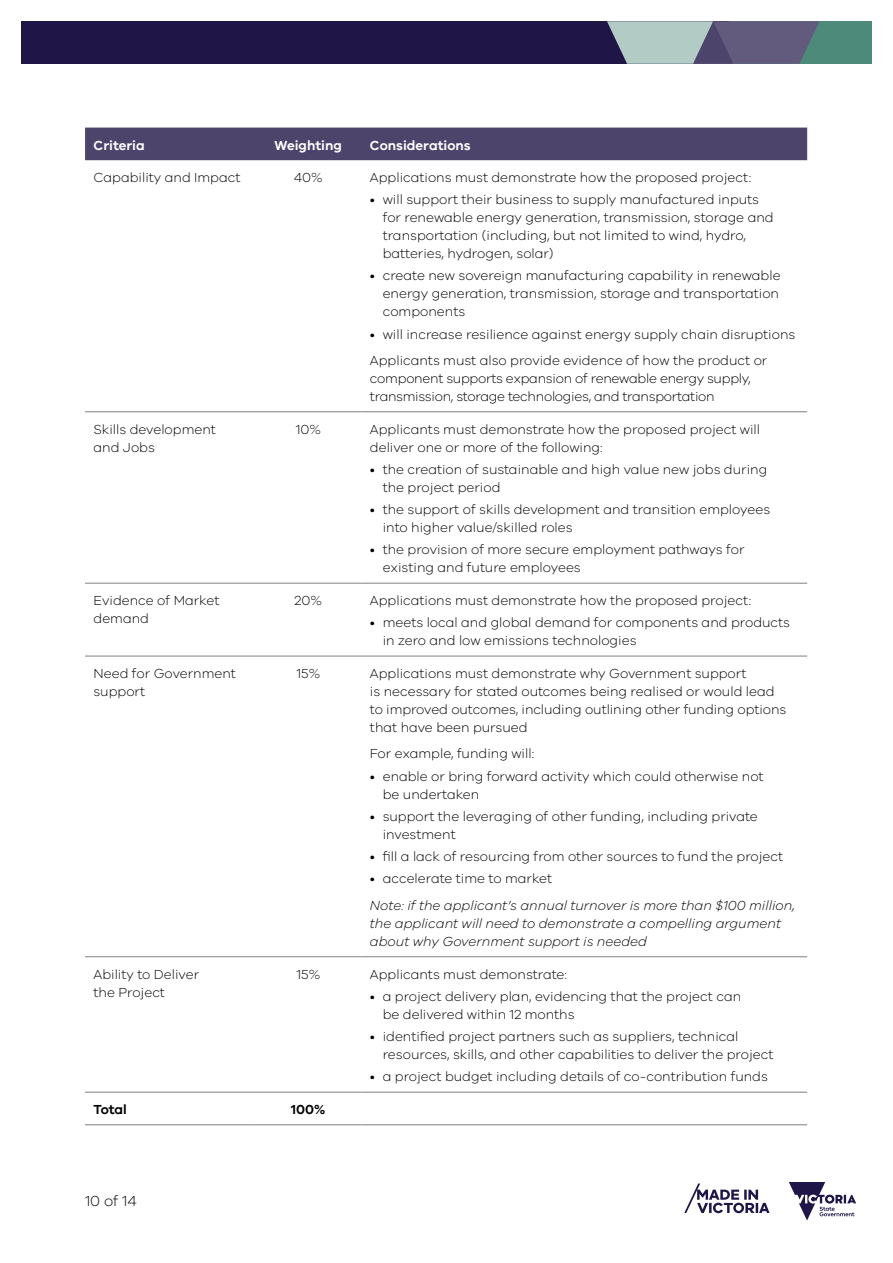
<style>
.page{position:relative;width:893px;height:1263px;background:#fff}
.page>*{position:absolute;margin:0;border:0;box-sizing:border-box;transform-origin:0 0}
.t1{font:300 15px "VIC";color:#000}
.t2{font:300 13.5px/18px "VIC";color:#000}
.t3{font:italic 300 13.5px/18px "VIC";color:#000}
.t4{font:300 13.5px/18px "VIC";letter-spacing:-.02em;color:#000}
.t5{font:600 13.5px "VIC";color:#fff}
.t6{font:600 13.5px "VIC";color:#000}
</style>
<div class="page">
<div style="left:21px;top:21px;width:851px;height:43px;background:#201547"></div>
<div style="left:729px;top:21px;width:143px;height:43px;background:#4d8a79"></div>
<svg style="left:607px;top:21px;width:213px;height:43px"></svg>
<svg style="left:789px;top:1182px;width:67px;height:38px"></svg>
<svg style="left:684px;top:1183px;width:86px;height:30px"></svg>
<div style="left:85px;top:128px;width:722px;height:32px;background:#4d446c"></div>
<hr style="left:85px;top:411px;width:170px;height:1px;background:#7f7f7f">
<hr style="left:255px;top:411px;width:106px;height:1px;background:#7f7f7f">
<hr style="left:361px;top:411px;width:446px;height:1px;background:#7f7f7f">
<hr style="left:85px;top:583px;width:170px;height:1px;background:#7f7f7f">
<hr style="left:255px;top:583px;width:106px;height:1px;background:#7f7f7f">
<hr style="left:361px;top:583px;width:446px;height:1px;background:#7f7f7f">
<hr style="left:85px;top:656px;width:170px;height:1px;background:#7f7f7f">
<hr style="left:255px;top:656px;width:106px;height:1px;background:#7f7f7f">
<hr style="left:361px;top:656px;width:446px;height:1px;background:#7f7f7f">
<hr style="left:85px;top:956px;width:170px;height:1px;background:#7f7f7f">
<hr style="left:255px;top:956px;width:106px;height:1px;background:#7f7f7f">
<hr style="left:361px;top:956px;width:446px;height:1px;background:#7f7f7f">
<hr style="left:85px;top:1092px;width:170px;height:1px;background:#7f7f7f">
<hr style="left:255px;top:1092px;width:106px;height:1px;background:#7f7f7f">
<hr style="left:361px;top:1092px;width:446px;height:1px;background:#7f7f7f">
<hr style="left:85px;top:1124px;width:170px;height:1px;background:#7f7f7f">
<hr style="left:255px;top:1124px;width:106px;height:1px;background:#7f7f7f">
<hr style="left:361px;top:1124px;width:446px;height:1px;background:#7f7f7f">
<p class="t5" style="left:94px;top:137px;width:53px">Criteria</p>
<p class="t5" style="left:275px;top:137px;width:69px">Weighting</p>
<p class="t5" style="left:370px;top:137px;width:102px">Considerations</p>
<p class="t2" style="left:94px;top:168px;width:148px">Capability and Impact</p>
<p class="t2" style="left:294px;top:168px;width:30px">40%</p>
<p class="t2" style="left:370px;top:168px;width:383px">Applications must demonstrate how the proposed project:</p>
<p class="t2" style="left:383px;top:190px;width:392px;text-indent:-13px">• will support their business to supply manufactured inputs for renewable energy generation, transmission, storage and transportation (including, but not limited to wind, hydro, batteries, hydrogen, solar)</p>
<p class="t2" style="left:383px;top:266px;width:399px;text-align:justify;text-indent:-13px">• create new sovereign manufacturing capability in renewable energy generation, transmission, storage and transportation components</p>
<p class="t2" style="left:370px;top:320px;width:427px;line-height:26.5px">• will increase resilience against energy supply chain disruptions<br>Applicants must also provide evidence of how the product or</p>
<p class="t4" style="left:370px;top:369px;width:382px">component supports expansion of renewable energy supply, transmission, storage technologies, and transportation</p>
<p class="t2" style="left:94px;top:420px;width:124px">Skills development and Jobs</p>
<p class="t2" style="left:296px;top:420px;width:27px">10%</p>
<p class="t2" style="left:370px;top:420px;width:392px">Applicants must demonstrate how the proposed project will deliver one or more of the following:</p>
<p class="t2" style="left:383px;top:460px;width:386px;text-indent:-13px">• the creation of sustainable and high value new jobs during the project period</p>
<p class="t2" style="left:383px;top:500px;width:389px;text-indent:-13px">• the support of skills development and transition employees into higher value/skilled roles</p>
<p class="t2" style="left:383px;top:540px;width:363px;text-indent:-13px">• the provision of more secure employment pathways for existing and future employees</p>
<p class="t2" style="left:94px;top:591px;width:127px">Evidence of Market demand</p>
<p class="t2" style="left:295px;top:591px;width:29px">20%</p>
<p class="t2" style="left:370px;top:591px;width:383px">Applications must demonstrate how the proposed project:</p>
<p class="t2" style="left:383px;top:613px;width:409px;text-indent:-13px">• meets local and global demand for components and products in zero and low emissions technologies</p>
<p class="t2" style="left:94px;top:664px;width:144px">Need for Government support</p>
<p class="t2" style="left:296px;top:664px;width:25px">15%</p>
<p class="t2" style="left:370px;top:664px;width:418px">Applications must demonstrate why Government support<br>is necessary for stated outcomes being realised or would lead to improved outcomes, including outlining other funding options that have been pursued</p>
<p class="t2" style="left:370px;top:744px;width:166px">For example, funding will:</p>
<p class="t2" style="left:383px;top:767px;width:382px;text-indent:-13px">• enable or bring forward activity which could otherwise not be undertaken</p>
<p class="t2" style="left:383px;top:807px;width:377px;text-indent:-13px">• support the leveraging of other funding, including private investment</p>
<p class="t2" style="left:370px;top:847px;width:415px">• fill a lack of resourcing from other sources to fund the project</p>
<p class="t2" style="left:370px;top:869px;width:184px">• accelerate time to market</p>
<p class="t3" style="left:370px;top:896px;width:426px">Note: if the applicant’s annual turnover is more than $100 million, the applicant will need to demonstrate a compelling argument about why Government support is needed</p>
<p class="t2" style="left:94px;top:964px;width:107px">Ability to Deliver the Project</p>
<p class="t2" style="left:296px;top:964px;width:25px">15%</p>
<p class="t2" style="left:370px;top:964px;width:199px">Applicants must demonstrate:</p>
<p class="t2" style="left:383px;top:987px;width:360px;text-indent:-13px">• a project delivery plan, evidencing that the project can be delivered within 12 months</p>
<p class="t2" style="left:383px;top:1027px;width:392px;text-indent:-13px">• identified project partners such as suppliers, technical resources, skills, and other capabilities to deliver the project</p>
<p class="t2" style="left:370px;top:1067px;width:399px">• a project budget including details of co-contribution funds</p>
<p class="t6" style="left:94px;top:1101px;width:35px">Total</p>
<p class="t6" style="left:291px;top:1101px;width:36px">100%</p>
<p class="t1" style="left:85px;top:1192px;width:53px">10 of 14</p>
</div>
